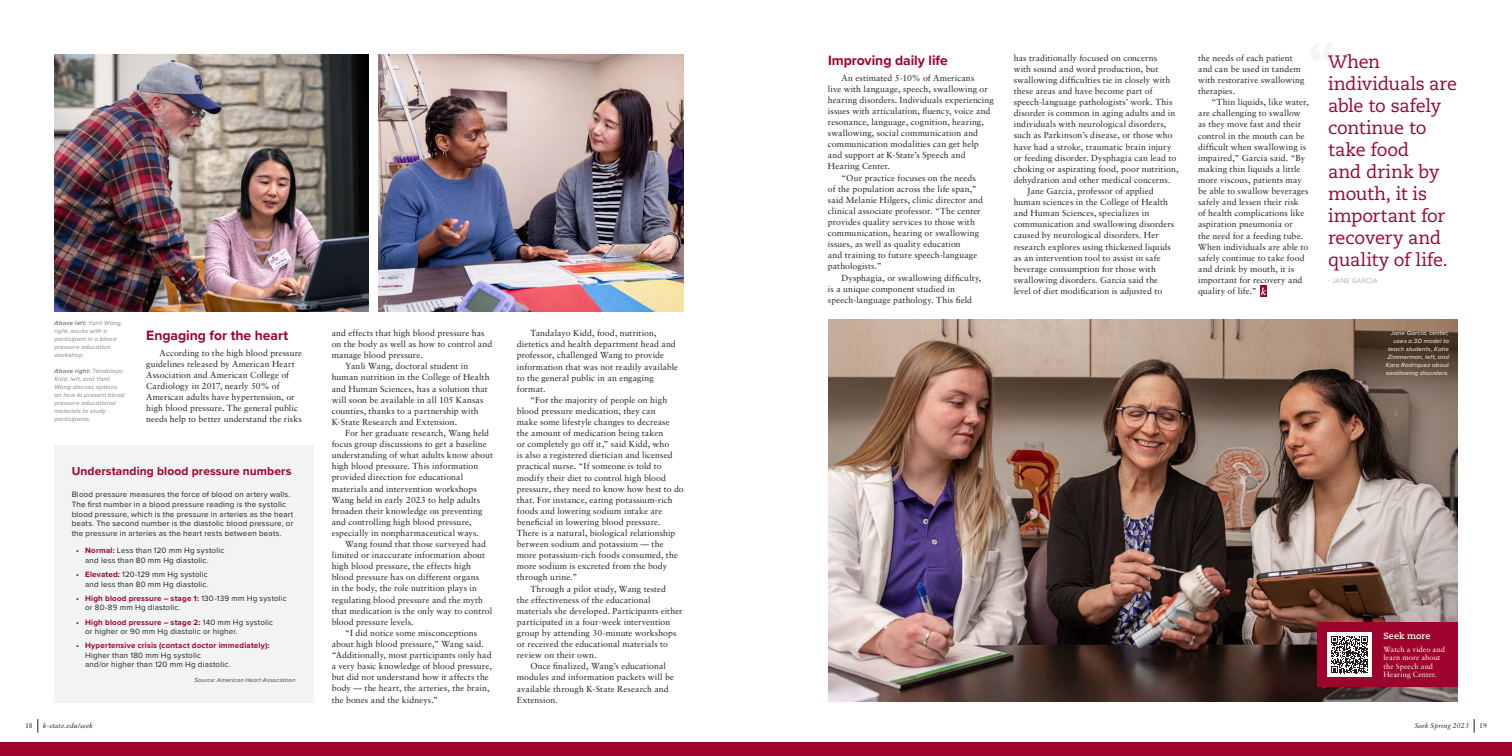
<style>
.page{position:relative;width:1512px;height:756px;background:#fff}
.page>*{position:absolute;margin:0;border:0;box-sizing:border-box;transform-origin:0 0}
.t1{font:600 72px "Proxima Nova";color:#231f20}
.Pull_Quote{font:18px/22px "Caecilia LT Std";letter-spacing:-.015em;color:#9e032b}
.InStory_Header{font:700 14px "Proxima Nova";letter-spacing:-.005em;color:#9e032b}
.Photo_Cutline{font:700 12px "Proxima Nova";letter-spacing:.01em;color:#9e032b}
.Seek_More_Title{font:700 9px "Caecilia LT Std";color:#fff}
.Main_Body_Style{font:8.8px/11.1px "Sabon LT Std";letter-spacing:.01em;color:#231f20}
.Photo_Cutline-2{font:8px/9.6px "Proxima Nova";letter-spacing:.025em;color:#231f20}
.Seek_More_Descriptio{font:7.5px/8.5px "Sabon LT Std";letter-spacing:.015em;color:#fff}
.t2{font:italic 7px "Sabon LT Std";letter-spacing:.02em;color:#231f20}
.Pull_Quote_Attributi{font:7px "Proxima Nova";letter-spacing:.035em;color:#b0b1b5}
.t3{font:7px "Sabon LT Std";color:#231f20}
.Photo_Cutline-3{font:italic 6.2px/8px "Proxima Nova";letter-spacing:.03em;color:#808285}
.Photo_Cutline-4{font:italic 6.2px/8px "Proxima Nova";letter-spacing:.03em;color:#fff;text-align:right}
.Photo_Cutline-5{font:italic 6px "Proxima Nova";letter-spacing:.03em;color:#3e3e3f}
.s1{font-weight:700}
.s2{font-weight:700;color:#9e032b}
</style>
<div class="page">
<img style="left:828px;top:320px;width:630px;height:382px">
<img style="left:378px;top:54px;width:306px;height:257px">
<div style="left:1317px;top:622px;width:141px;height:65px;background:#9e032b"></div>
<img style="left:54px;top:54px;width:315px;height:257px">
<div style="left:1327px;top:632px;width:45px;height:45px;background:#fff"></div>
<svg style="left:1331px;top:636px;width:37px;height:37px"></svg>
<svg style="left:1260px;top:286px;width:7px;height:11px"></svg>
<svg style="left:1261px;top:288px;width:5px;height:7px"></svg>
<div style="left:0;top:742px;width:1512px;height:14px;background:#9e032b"></div>
<div style="left:54px;top:445px;width:259px;height:257px;background:#f2f3f4"></div>
<svg style="left:38px;top:719px;width:1px;height:14px"></svg>
<svg style="left:1474px;top:719px;width:1px;height:14px"></svg>
<p class="Photo_Cutline-3" style="left:54px;top:319px;width:70px"><span class="s1">Above left:</span> Yanli Wang, right, works with a participant in a blood pressure education workshop.</p>
<p class="Photo_Cutline-3" style="left:54px;top:367px;width:72px"><span class="s1">Above right:</span> Tandalayo<br>Kidd, left, and Yanli<br>Wang discuss options on how to present blood pressure educational materials to study participants.</p>
<p class="InStory_Header" style="left:146px;top:325px;width:144px">Engaging for the heart</p>
<p class="Main_Body_Style" style="left:146px;top:347px;width:158px;text-indent:14px">According to the high blood pressure guidelines released by American Heart Association and American College of Cardiology in 2017, nearly 50% of American adults have hypertension, or high blood pressure. The general public needs help to better understand the risks</p>
<p class="Photo_Cutline" style="left:72px;top:462px;width:221px">Understanding blood pressure numbers</p>
<p class="Photo_Cutline-2" style="left:72px;top:490px;width:223px">Blood pressure measures the force of blood on artery walls.<br>The first number in a blood pressure reading is the systolic blood pressure, which is the pressure in arteries as the heart beats. The second number is the diastolic blood pressure, or the pressure in arteries as the heart rests between beats.</p>
<p class="Photo_Cutline-2" style="left:85px;top:546px;width:141px;text-indent:-9px"><span class="s2">• Normal:</span> Less than 120 mm Hg systolic and less than 80 mm Hg diastolic.</p>
<p class="Photo_Cutline-2" style="left:76px;top:569px;width:134px;text-align:right"><span class="s2">• Elevated:</span> 120-129 mm Hg systolic and less than 80 mm Hg diastolic.</p>
<p class="Photo_Cutline-2" style="left:85px;top:593px;width:203px;text-indent:-9px"><span class="s2">• High blood pressure – stage 1:</span> 130-139 mm Hg systolic or 80-89 mm Hg diastolic.</p>
<p class="Photo_Cutline-2" style="left:85px;top:617px;width:189px;text-indent:-9px"><span class="s2">• High blood pressure – stage 2:</span> 140 mm Hg systolic or higher or 90 mm Hg diastolic or higher.</p>
<p class="Photo_Cutline-2" style="left:85px;top:640px;width:186px;text-indent:-9px"><span class="s2">• Hypertensive crisis (contact doctor immediately):<br></span>Higher than 180 mm Hg systolic<br>and/or higher than 120 mm Hg diastolic.</p>
<p class="Photo_Cutline-5" style="left:195px;top:676px;width:102px">Source: American Heart Association</p>
<p class="Main_Body_Style" style="left:332px;top:327px;width:162px">and effects that high blood pressure has on the body as well as how to control and manage blood pressure.</p>
<p class="Main_Body_Style" style="left:332px;top:361px;width:159px;text-indent:14px">Yanli Wang, doctoral student in human nutrition in the College of Health and Human Sciences, has a solution that will soon be available in all 105 Kansas counties, thanks to a partnership with K-State Research and Extension.</p>
<p class="Main_Body_Style" style="left:332px;top:427px;width:163px;text-indent:14px">For her graduate research, Wang held focus group discussions to get a baseline understanding of what adults know about high blood pressure. This information provided direction for educational materials and intervention workshops Wang held in early 2023 to help adults broaden their knowledge on preventing and controlling high blood pressure, especially in nonpharmaceutical ways.</p>
<p class="Main_Body_Style" style="left:332px;top:538px;width:162px;text-indent:14px">Wang found that those surveyed had limited or inaccurate information about high blood pressure, the effects high blood pressure has on different organs<br>in the body, the role nutrition plays in regulating blood pressure and the myth that medication is the only way to control blood pressure levels.</p>
<p class="Main_Body_Style" style="left:332px;top:627px;width:162px;text-indent:14px">“I did notice some misconceptions about high blood pressure,” Wang said. “Additionally, most participants only had a very basic knowledge of blood pressure, but did not understand how it affects the body — the heart, the arteries, the brain, the bones and the kidneys.”</p>
<p class="Main_Body_Style" style="left:517px;top:328px;width:163px;text-indent:14px">Tandalayo Kidd, food, nutrition, dietetics and health department head and professor, challenged Wang to provide information that was not readily available to the general public in an engaging format.</p>
<p class="Main_Body_Style" style="left:517px;top:394px;width:168px;text-indent:14px">“For the majority of people on high blood pressure medication, they can<br>make some lifestyle changes to decrease<br>the amount of medication being taken<br>or completely go off it,” said Kidd, who<br>is also a registered dietician and licensed practical nurse. “If someone is told to modify their diet to control high blood pressure, they need to know how best to do that. For instance, eating potassium-rich foods and lowering sodium intake are beneficial in lowering blood pressure.<br>There is a natural, biological relationship between sodium and potassium — the more potassium-rich foods consumed, the more sodium is excreted from the body through urine.”</p>
<p class="Main_Body_Style" style="left:517px;top:583px;width:167px;text-indent:14px">Through a pilot study, Wang tested<br>the effectiveness of the educational materials she developed. Participants either participated in a four-week intervention group by attending 30-minute workshops or received the educational materials to review on their own.</p>
<p class="Main_Body_Style" style="left:517px;top:661px;width:159px;text-indent:14px">Once finalized, Wang’s educational modules and information packets will be available through K-State Research and<br>Extension.</p>
<p class="InStory_Header" style="left:828px;top:50px;width:121px">Improving daily life</p>
<p class="Main_Body_Style" style="left:828px;top:72px;width:167px;text-indent:14px">An estimated 5-10% of Americans<br>live with language, speech, swallowing or hearing disorders. Individuals experiencing issues with articulation, fluency, voice and resonance, language, cognition, hearing, swallowing, social communication and communication modalities can get help and support at K-State’s Speech and Hearing Center.</p>
<p class="Main_Body_Style" style="left:828px;top:172px;width:157px;text-indent:14px">“Our practice focuses on the needs of the population across the life span,” said Melanie Hilgers, clinic director and clinical associate professor. “The center provides quality services to those with communication, hearing or swallowing issues, as well as quality education<br>and training to future speech-language pathologists.”</p>
<p class="Main_Body_Style" style="left:828px;top:272px;width:155px;text-indent:14px">Dysphagia, or swallowing difficulty, is a unique component studied in speech-language pathology. This field</p>
<p class="Main_Body_Style" style="left:1014px;top:52px;width:166px">has traditionally focused on concerns<br>with sound and word production, but swallowing difficulties tie in closely with these areas and have become part of speech-language pathologists’ work. This disorder is common in aging adults and in individuals with neurological disorders, such as Parkinson’s disease, or those who have had a stroke, traumatic brain injury or feeding disorder. Dysphagia can lead to choking or aspirating food, poor nutrition, dehydration and other medical concerns.</p>
<p class="Main_Body_Style" style="left:1014px;top:185px;width:162px;text-indent:14px">Jane Garcia, professor of applied human sciences in the College of Health and Human Sciences, specializes in communication and swallowing disorders caused by neurological disorders. Her research explores using thickened liquids as an intervention tool to assist in safe beverage consumption for those with swallowing disorders. Garcia said the level of diet modification is adjusted to</p>
<h1 class="t1" style="left:1307px;top:13px;width:32px">“</h1>
<p class="Main_Body_Style" style="left:1198px;top:52px;width:108px">the needs of each patient and can be used in tandem with restorative swallowing therapies.</p>
<p class="Main_Body_Style" style="left:1198px;top:97px;width:112px;text-indent:14px">“Thin liquids, like water, are challenging to swallow as they move fast and their control in the mouth can be difficult when swallowing is impaired,” Garcia said. “By making thin liquids a little more viscous, patients may be able to swallow beverages safely and lessen their risk<br>of health complications like aspiration pneumonia or<br>the need for a feeding tube.<br>When individuals are able to safely continue to take food and drink by mouth, it is important for recovery and quality of life.”</p>
<p class="Pull_Quote" style="left:1328px;top:51px;width:130px">When individuals are able to safely continue to take food<br>and drink by mouth, it is important for recovery and quality of life.</p>
<p class="Pull_Quote_Attributi" style="left:1328px;top:276px;width:51px">- JANE GARCIA</p>
<p class="Photo_Cutline-4" style="left:1386px;top:329px;width:65px">Jane Garcia, center, uses a 3D model to teach students, Katie<br>Zimmerman, left, and<br>Kara Rodriquez about swallowing disorders.</p>
<p class="Seek_More_Title" style="left:1383px;top:631px;width:48px">Seek more</p>
<p class="Seek_More_Descriptio" style="left:1383px;top:645px;width:63px">Watch a video and learn more about the Speech and<br>Hearing Center.</p>
<p class="t3" style="left:25px;top:721px;width:9px">18</p>
<p class="t2" style="left:43px;top:722px;width:52px">k-state.edu/seek</p>
<p class="t2" style="left:1415px;top:722px;width:56px">Seek Spring 2023</p>
<p class="t3" style="left:1479px;top:721px;width:9px">19</p>
</div>
